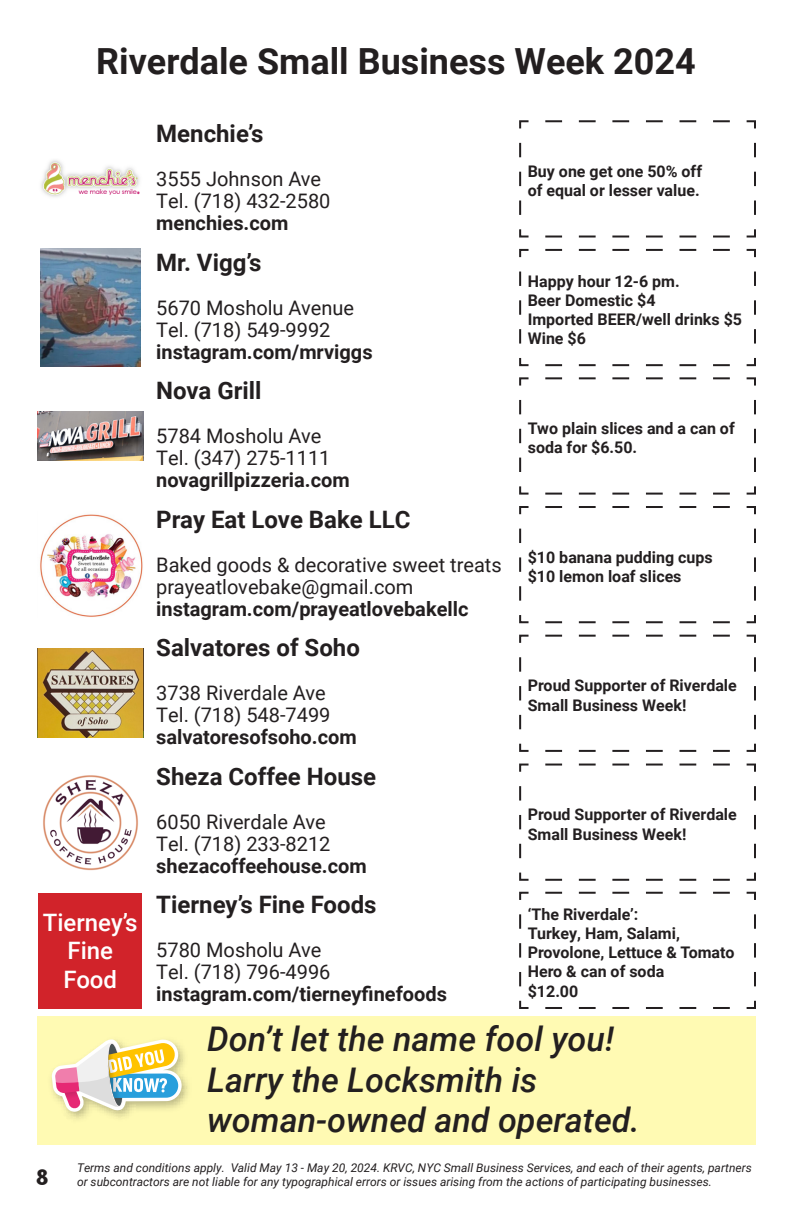
<style>
.page{position:relative;width:792px;height:1224px;background:#fff}
.page>*{position:absolute;margin:0;border:0;box-sizing:border-box;transform-origin:0 0}
.t1{font:700 36px "Roboto";color:#231f20}
.t2{font:italic 500 34px "Roboto";color:#231f20}
.BusinessName{font:700 24px "Roboto";color:#231f20}
.t3{font:500 24px/28.8px "Roboto";color:#fff;text-align:center}
.t4{font:800 condensed 24px "Abadi";color:#231f20}
.Business_Address{font:20px "Roboto";color:#231f20}
.BusinessWebSocial{font:700 20px "Roboto";color:#231f20}
.Discount{font:700 16px/19.2px "Roboto";color:#231f20}
.t5{font:italic 12px/14.4px "Roboto";color:#231f20}
</style>
<div class="page">
<svg style="left:519px;top:377px;width:237px;height:118px"></svg>
<img style="left:38px;top:412px;width:106px;height:48px">
<svg style="left:519px;top:506px;width:237px;height:118px"></svg>
<img style="left:40px;top:514px;width:103px;height:103px">
<svg style="left:519px;top:634px;width:237px;height:118px"></svg>
<img style="left:38px;top:649px;width:106px;height:89px">
<svg style="left:519px;top:891px;width:237px;height:118px"></svg>
<div style="left:38px;top:893px;width:104px;height:115px;background:#d1232a"></div>
<svg style="left:519px;top:763px;width:237px;height:118px"></svg>
<img style="left:43px;top:775px;width:95px;height:96px">
<svg style="left:519px;top:120px;width:237px;height:118px"></svg>
<img style="left:41px;top:160px;width:99px;height:37px">
<svg style="left:519px;top:248px;width:237px;height:119px"></svg>
<img style="left:41px;top:249px;width:99px;height:117px">
<div style="left:38px;top:1016px;width:718px;height:129px;background:#fffab3"></div>
<svg style="left:66px;top:1049px;width:122px;height:70px"></svg>
<svg style="left:51px;top:1039px;width:131px;height:73px"></svg>
<h1 class="t1" style="left:96px;top:36px;width:601px">Riverdale Small Business Week 2024</h1>
<p class="t3" style="left:43px;top:907px;width:96px">Tierney’s<br>Fine<br>Food</p>
<p class="BusinessName" style="left:156px;top:117px;width:109px">Menchie’s</p>
<p class="Business_Address" style="left:156px;top:165px;width:166px">3555 Johnson Ave</p>
<p class="Business_Address" style="left:156px;top:187px;width:176px">Tel. (718) 432-2580</p>
<p class="BusinessWebSocial" style="left:156px;top:209px;width:134px">menchies.com</p>
<p class="BusinessName" style="left:156px;top:245px;width:107px">Mr. Vigg’s</p>
<p class="Business_Address" style="left:156px;top:293px;width:199px">5670 Mosholu Avenue</p>
<p class="Business_Address" style="left:156px;top:315px;width:176px">Tel. (718) 549-9992</p>
<p class="BusinessWebSocial" style="left:156px;top:337px;width:218px">instagram.com/mrviggs</p>
<p class="BusinessName" style="left:156px;top:374px;width:107px">Nova Grill</p>
<p class="Business_Address" style="left:156px;top:422px;width:167px">5784 Mosholu Ave</p>
<p class="Business_Address" style="left:156px;top:444px;width:176px">Tel. (347) 275-1111</p>
<p class="BusinessWebSocial" style="left:156px;top:466px;width:195px">novagrillpizzeria.com</p>
<p class="BusinessName" style="left:156px;top:502px;width:256px">Pray Eat Love Bake LLC</p>
<p class="Business_Address" style="left:156px;top:550px;width:347px">Baked goods &amp; decorative sweet treats</p>
<p class="Business_Address" style="left:156px;top:572px;width:259px">prayeatlovebake@gmail.com</p>
<p class="BusinessWebSocial" style="left:156px;top:594px;width:314px">instagram.com/prayeatlovebakellc</p>
<p class="BusinessName" style="left:156px;top:631px;width:205px">Salvatores of Soho</p>
<p class="Business_Address" style="left:156px;top:679px;width:171px">3738 Riverdale Ave</p>
<p class="Business_Address" style="left:156px;top:701px;width:176px">Tel. (718) 548-7499</p>
<p class="BusinessWebSocial" style="left:156px;top:723px;width:202px">salvatoresofsoho.com</p>
<p class="BusinessName" style="left:156px;top:760px;width:221px">Sheza Coffee House</p>
<p class="Business_Address" style="left:156px;top:808px;width:171px">6050 Riverdale Ave</p>
<p class="Business_Address" style="left:156px;top:830px;width:176px">Tel. (718) 233-8212</p>
<p class="BusinessWebSocial" style="left:156px;top:852px;width:212px">shezacoffeehouse.com</p>
<p class="BusinessName" style="left:156px;top:888px;width:222px">Tierney’s Fine Foods</p>
<p class="Business_Address" style="left:156px;top:936px;width:167px">5780 Mosholu Ave</p>
<p class="Business_Address" style="left:156px;top:958px;width:176px">Tel. (718) 796-4996</p>
<p class="BusinessWebSocial" style="left:156px;top:980px;width:292px">instagram.com/tierneyfinefoods</p>
<p class="Discount" style="left:528px;top:161px;width:176px">Buy one get one 50% off</p>
<p class="Discount" style="left:528px;top:180px;width:173px">of equal or lesser value.</p>
<p class="Discount" style="left:528px;top:271px;width:153px">Happy hour 12-6 pm.</p>
<p class="Discount" style="left:528px;top:290px;width:129px">Beer Domestic $4</p>
<p class="Discount" style="left:528px;top:309px;width:216px">Imported BEER/well drinks $5<br>Wine $6</p>
<p class="Discount" style="left:528px;top:418px;width:208px">Two plain slices and a can of soda for $6.50.</p>
<p class="Discount" style="left:528px;top:547px;width:187px">$10 banana pudding cups</p>
<p class="Discount" style="left:528px;top:566px;width:155px">$10 lemon loaf slices</p>
<p class="Discount" style="left:528px;top:676px;width:211px">Proud Supporter of Riverdale<br>Small Business Week!</p>
<p class="Discount" style="left:528px;top:804px;width:211px">Proud Supporter of Riverdale<br>Small Business Week!</p>
<p class="Discount" style="left:528px;top:904px;width:112px">‘The Riverdale’:</p>
<p class="Discount" style="left:528px;top:923px;width:208px">Turkey, Ham, Salami,<br>Provolone, Lettuce &amp; Tomato<br>Hero &amp; can of soda</p>
<p class="Discount" style="left:528px;top:981px;width:52px">$12.00</p>
<p class="t2" style="left:207px;top:1015px;width:408px">Don’t let the name fool you!</p>
<p class="t2" style="left:207px;top:1056px;width:332px">Larry the Locksmith is</p>
<p class="t2" style="left:207px;top:1096px;width:434px">woman-owned and operated.</p>
<h3 class="t4" style="left:36px;top:1163px;width:14px">8</h3>
<p class="t5" style="left:77px;top:1160px;width:676px">Terms and conditions apply. Valid May 13 - May 20, 2024. KRVC, NYC Small Business Services, and each of their agents, partners or subcontractors are not liable for any typographical errors or issues arising from the actions of participating businesses.</p>
</div>
